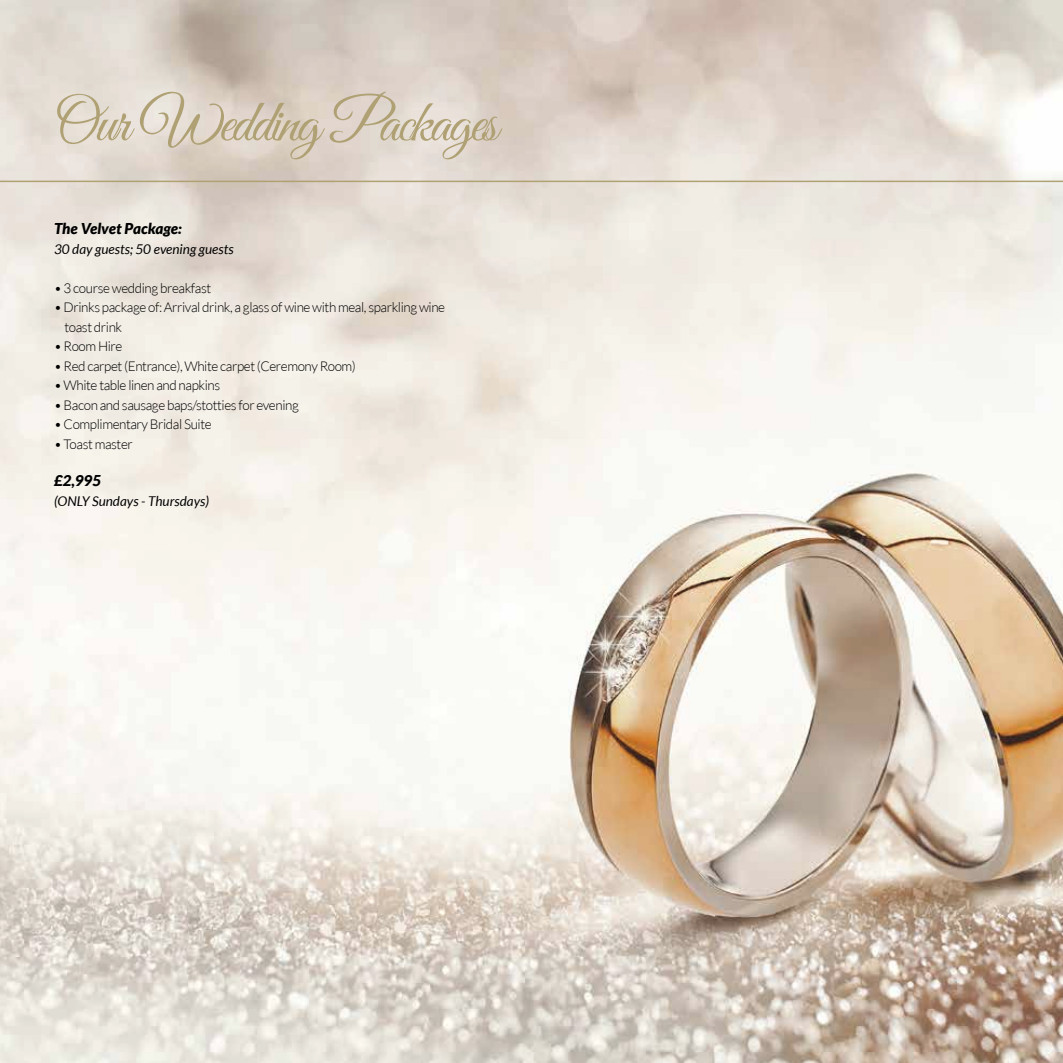
<style>
.page{position:relative;width:1063px;height:1063px;background:#fff}
.page>*{position:absolute;margin:0;border:0;box-sizing:border-box;transform-origin:0 0}
.t1{font:60.15px "Great Vibes";letter-spacing:-.04em;color:#afa174}
.t2{font:italic 900 15px "Lato";color:#000}
.t3{font:300 13.5px/19.5px "Lato";letter-spacing:-.03em;color:#000}
.t4{font:italic 13.5px "Lato";color:#000}
</style>
<div class="page">
<img style="left:0;top:0;width:1063px;height:1063px">
<hr style="left:0;top:181px;width:1063px;height:1px;background:#afa174">
<h1 class="t1" style="left:54px;top:89px;width:445px">Our Wedding Packages</h1>
<p class="t2" style="left:54px;top:220px;width:129px">The Velvet Package:</p>
<p class="t4" style="left:54px;top:241px;width:181px">30 day guests; 50 evening guests</p>
<p class="t3" style="left:54px;top:278px;width:159px">• 3 course wedding breakfast</p>
<p class="t3" style="left:65px;top:298px;width:382px;text-indent:-11px">• Drinks package of: Arrival drink, a glass of wine with meal, sparkling wine toast drink</p>
<p class="t3" style="left:54px;top:337px;width:70px">• Room Hire</p>
<p class="t3" style="left:54px;top:356px;width:303px">• Red carpet (Entrance), White carpet (Ceremony Room)</p>
<p class="t3" style="left:54px;top:376px;width:168px">• White table linen and napkins</p>
<p class="t3" style="left:54px;top:395px;width:246px">• Bacon and sausage baps/stotties for evening</p>
<p class="t3" style="left:54px;top:415px;width:159px">• Complimentary Bridal Suite</p>
<p class="t3" style="left:54px;top:434px;width:80px">• Toast master</p>
<p class="t2" style="left:54px;top:472px;width:49px">£2,995</p>
<p class="t4" style="left:54px;top:493px;width:157px">(ONLY Sundays - Thursdays)</p>
</div>
